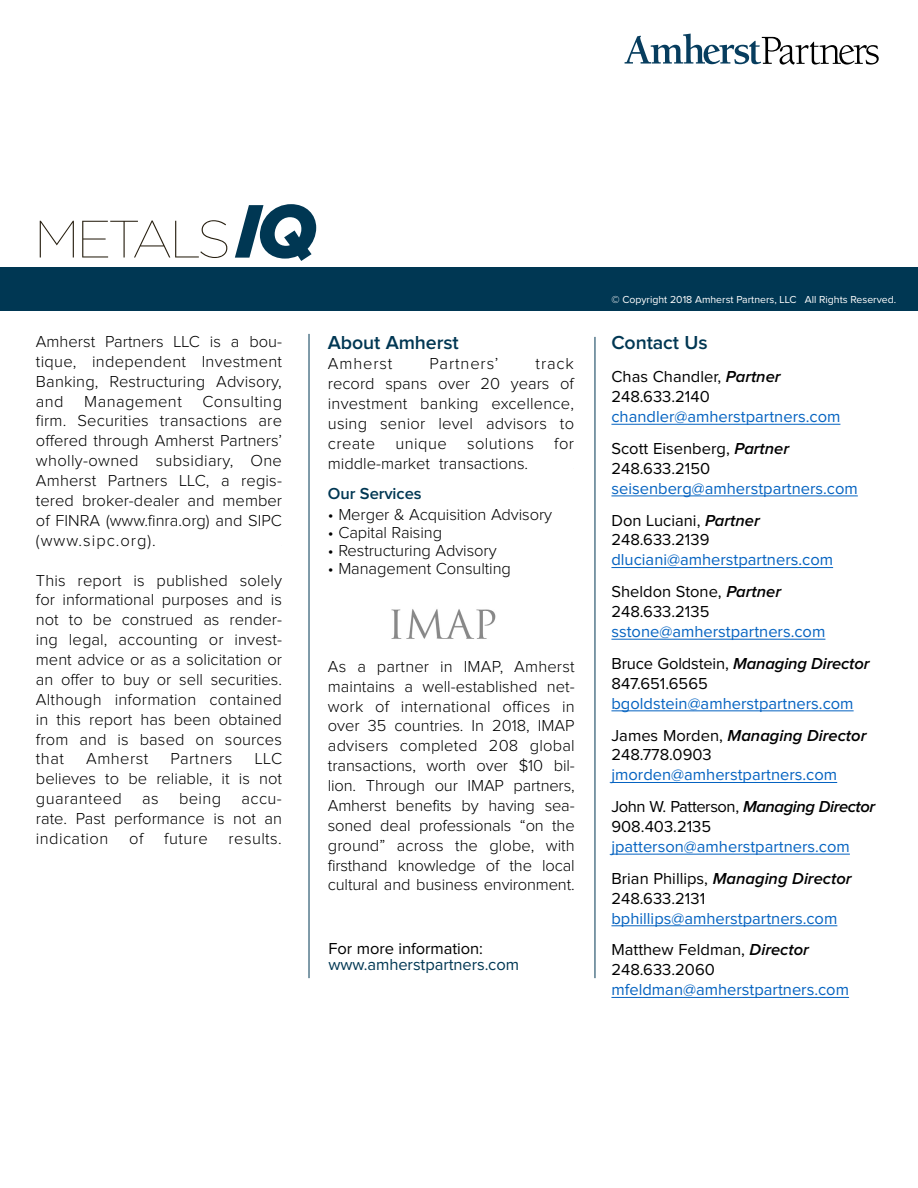
<style>
.page{position:relative;width:918px;height:1188px;background:#fff}
.page>*{position:absolute;margin:0;border:0;box-sizing:border-box;transform-origin:0 0}
.t1{font:italic 900 75px "Gotham";color:#003753}
.t2{font:100 52.5px "Gotham";letter-spacing:-.05em;color:#271f10}
.t3{font:600 19.5px "Proxima Nova";letter-spacing:-.005em;color:#003753}
.t4{font:300 16.5px/20px "Proxima Nova";color:#000;text-align:justify}
.t5{font:16.5px/32px "Proxima Nova";color:#0563c1}
.t6{font:16.5px/20px "Proxima Nova";color:#000}
.t7{font:300 16.5px/20px "Proxima Nova";letter-spacing:.025em;color:#010000;text-align:justify}
.t8{font:16.5px "Proxima Nova";letter-spacing:-.005em;color:#003753}
.t9{font:300 16.5px "Proxima Nova";letter-spacing:.055em;color:#010000}
.t10{font:300 16.5px "Proxima Nova";letter-spacing:.03em;color:#000}
.t11{font:600 16.5px "Proxima Nova";letter-spacing:-.005em;color:#003753}
.t12{font:300 16.5px "Proxima Nova";letter-spacing:.025em;color:#000}
.t13{font:10.5px "Proxima Nova";color:#fff}
.s1{font-weight:600;font-style:italic}
.s2{color:#000}
.s3{font-weight:600;font-style:italic;color:#000}
</style>
<div class="page">
<img style="left:391px;top:609px;width:105px;height:30px">
<div style="left:0;top:267px;width:918px;height:44px;background:#003753"></div>
<hr style="left:309px;top:334px;width:1px;height:644px;background:#003753">
<hr style="left:611px;top:424px;width:229px;height:1px;background:#0563c1">
<hr style="left:611px;top:496px;width:247px;height:1px;background:#0563c1">
<hr style="left:611px;top:567px;width:222px;height:1px;background:#0563c1">
<hr style="left:611px;top:639px;width:214px;height:1px;background:#0563c1">
<hr style="left:611px;top:711px;width:243px;height:1px;background:#0563c1">
<hr style="left:611px;top:782px;width:226px;height:1px;background:#0563c1">
<hr style="left:611px;top:854px;width:239px;height:1px;background:#0563c1">
<hr style="left:611px;top:926px;width:226px;height:1px;background:#0563c1">
<hr style="left:611px;top:997px;width:238px;height:1px;background:#0563c1">
<hr style="left:595px;top:337px;width:1px;height:641px;background:#003753">
<svg style="left:625px;top:34px;width:254px;height:31px"></svg>
<h1 class="t1" style="left:235px;top:188px;width:83px">IQ</h1>
<h2 class="t2" style="left:34px;top:211px;width:198px">METALS</h2>
<p class="t4" style="left:36px;top:332px;width:248px">Amherst Partners LLC is a bou&shy;tique, independent Investment Banking, Restructuring Advisory, and Management Consulting firm. Securities transactions are offered through Amherst Partners’ wholly-owned subsidiary, One Amherst Partners LLC, a regis&shy;tered broker-dealer and member of FINRA (www.finra.org) and SIPC (www.sipc.org).</p>
<p class="t4" style="left:36px;top:571px;width:248px">This report is published solely for informational purposes and is not to be construed as render&shy;ing legal, accounting or invest&shy;ment advice or as a solicitation or an offer to buy or sell securities.<br>Although information contained in this report has been obtained from and is based on sources that</p>
<p class="t4" style="left:36px;top:750px;width:248px;text-indent:219px">LLC believes to be reliable, it is not guaranteed as being accu&shy;rate. Past performance is not an indication</p>
<p class="t10" style="left:86px;top:751px;width:64px">Amherst</p>
<p class="t10" style="left:171px;top:751px;width:63px">Partners</p>
<p class="t4" style="left:129px;top:829px;width:16px">of</p>
<p class="t4" style="left:164px;top:829px;width:45px">future</p>
<p class="t12" style="left:229px;top:831px;width:55px">results.</p>
<p class="t3" style="left:328px;top:334px;width:132px">About Amherst</p>
<p class="t9" style="left:328px;top:356px;width:66px">Amherst</p>
<p class="t9" style="left:430px;top:356px;width:70px">Partners’</p>
<p class="t7" style="left:328px;top:354px;width:248px;text-indent:208px">track record spans over 20 years of investment banking excellence, using senior level advisors to create unique solutions for middle-market transactions.</p>
<p class="t11" style="left:328px;top:486px;width:95px">Our Services</p>
<p class="t4" style="left:328px;top:505px;width:226px">• Merger &amp; Acquisition Advisory</p>
<p class="t4" style="left:328px;top:523px;width:116px">• Capital Raising</p>
<p class="t4" style="left:328px;top:541px;width:170px">• Restructuring Advisory</p>
<p class="t4" style="left:328px;top:559px;width:185px">• Management Consulting</p>
<p class="t4" style="left:328px;top:657px;width:248px">As a partner in IMAP, Amherst maintains a well-established net&shy;work of international offices in over 35 countries. In 2018, IMAP advisers completed 208 global transactions, worth over $10 bil&shy;lion. Through our IMAP partners, Amherst benefits by having sea&shy;soned deal professionals “on the ground” across the globe, with firsthand knowledge of the local cultural and business environment.</p>
<p class="t6" style="left:328px;top:939px;width:156px">For more information:</p>
<p class="t8" style="left:328px;top:957px;width:192px">www.amherstpartners.com</p>
<p class="t13" style="left:612px;top:294px;width:286px">© Copyright 2018 Amherst Partners, LLC All Rights Reserved.</p>
<p class="t3" style="left:611px;top:334px;width:98px">Contact Us</p>
<p class="t6" style="left:611px;top:368px;width:171px">Chas Chandler, <span class="s1">Partner<br></span>248.633.2140</p>
<p class="t5" style="left:611px;top:401px;width:230px">chandler@amherstpartners.com<br><span class="s2">Scott Eisenberg,</span> <span class="s3">Partner</span></p>
<p class="t6" style="left:611px;top:459px;width:100px">248.633.2150</p>
<p class="t5" style="left:611px;top:473px;width:248px">seisenberg@amherstpartners.com<br><span class="s2">Don Luciani,</span> <span class="s3">Partner</span></p>
<p class="t6" style="left:611px;top:531px;width:99px">248.633.2139</p>
<p class="t5" style="left:611px;top:545px;width:223px">dluciani@amherstpartners.com<br><span class="s2">Sheldon Stone,</span> <span class="s3">Partner</span></p>
<p class="t6" style="left:611px;top:602px;width:99px">248.633.2135</p>
<p class="t5" style="left:611px;top:616px;width:259px">sstone@amherstpartners.com<br><span class="s2">Bruce Goldstein,</span> <span class="s3">Managing Director</span></p>
<p class="t6" style="left:611px;top:674px;width:98px">847.651.6565</p>
<p class="t5" style="left:611px;top:688px;width:256px">bgoldstein@amherstpartners.com<br><span class="s2">James Morden,</span> <span class="s3">Managing Director</span></p>
<p class="t6" style="left:611px;top:746px;width:102px">248.778.0903</p>
<p class="t5" style="left:611px;top:760px;width:265px">jmorden@amherstpartners.com<br><span class="s2">John W. Patterson,</span> <span class="s3">Managing Director</span></p>
<p class="t6" style="left:611px;top:817px;width:101px">908.403.2135</p>
<p class="t5" style="left:611px;top:831px;width:242px">jpatterson@amherstpartners.com<br><span class="s2">Brian Phillips,</span> <span class="s3">Managing Director</span></p>
<p class="t6" style="left:611px;top:889px;width:95px">248.633.2131</p>
<p class="t5" style="left:611px;top:903px;width:227px">bphillips@amherstpartners.com<br><span class="s2">Matthew Feldman,</span> <span class="s3">Director</span></p>
<p class="t6" style="left:611px;top:961px;width:105px">248.633.2060</p>
<p class="t5" style="left:611px;top:974px;width:239px">mfeldman@amherstpartners.com</p>
</div>
